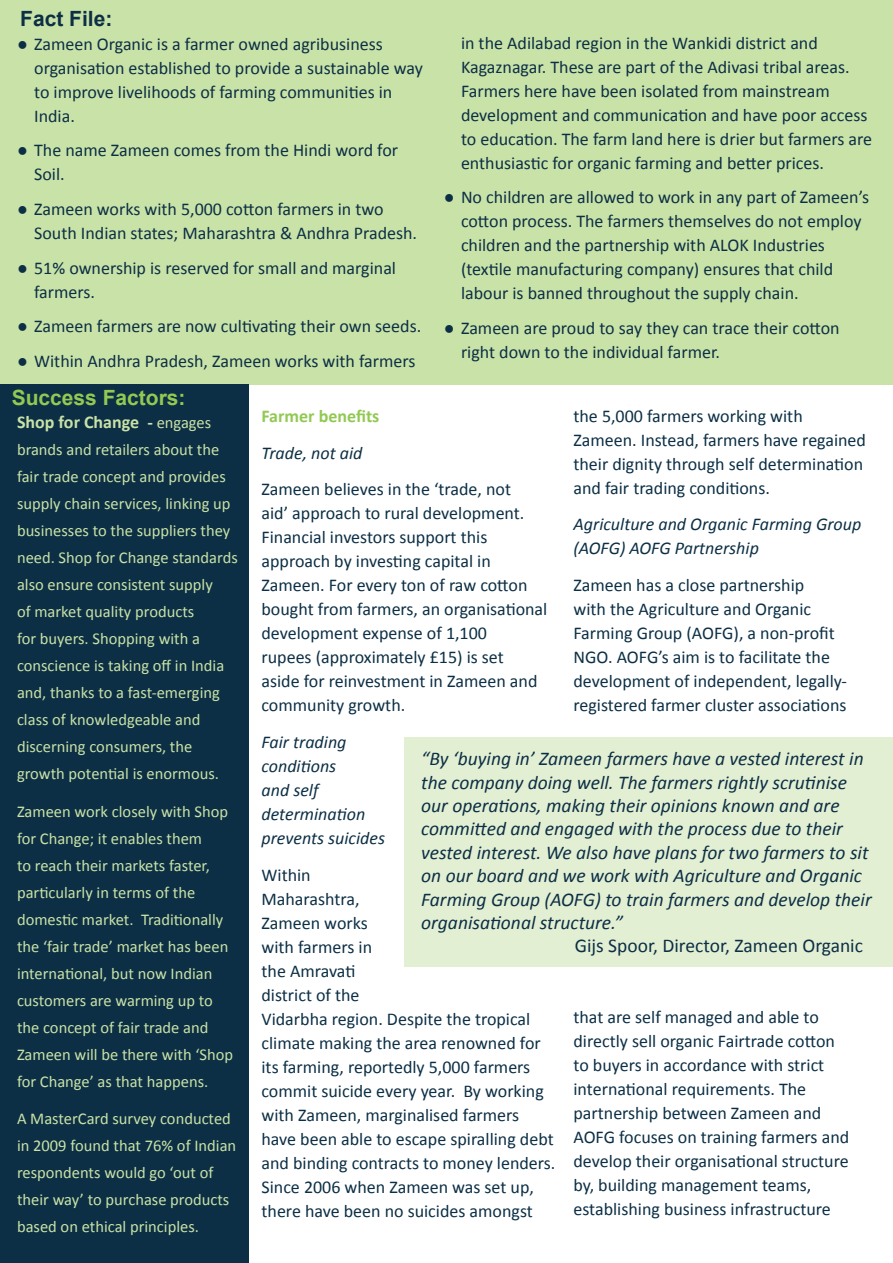
<style>
.page{position:relative;width:893px;height:1263px;background:#fff}
.page>*{position:absolute;margin:0;border:0;box-sizing:border-box;transform-origin:0 0}
.t1{font:700 21px "Arial";color:#92c953}
.t2{font:700 21px "Arial";color:#0c2f45}
.t3{font:italic 19.5px/23.4px "Calibri";color:#0c2f45}
.t4{font:19.5px "Calibri";color:#0c2f45}
.t5{font:18px/24px "Calibri";color:#0c2f45}
.t6{font:italic 18px/24px "Calibri";color:#0c2f45}
.t7{font:700 18px "Calibri";color:#c9e2a7}
.t8{font:700 18px "Calibri";color:#92c953}
.t9{font:16.5px/27px "Calibri";color:#c9e2a7}
.s1{font-family:"Century Schoolbook"}
.s2{font-weight:400;font-size:16.5px}
</style>
<div class="page">
<div style="left:0;top:0;width:892px;height:384px;background:#c9e2a7"></div>
<div style="left:0;top:384px;width:249px;height:879px;background:#0c2f45"></div>
<div style="left:404px;top:737px;width:489px;height:229px;background:#e3efd3"></div>
<p class="t2" style="left:20px;top:4px;width:94px">Fact File:</p>
<p class="t5" style="left:34px;top:32px;width:390px;text-indent:-17px"><span class="s1">●</span> Zameen Organic is a farmer owned agribusiness organisation established to provide a sustainable way to improve livelihoods of farming communities in India.</p>
<p class="t5" style="left:34px;top:138px;width:365px;text-indent:-17px"><span class="s1">●</span> The name Zameen comes from the Hindi word for<br>Soil.</p>
<p class="t5" style="left:34px;top:197px;width:384px;text-indent:-17px"><span class="s1">●</span> Zameen works with 5,000 cotton farmers in two<br>South Indian states; Maharashtra &amp; Andhra Pradesh.</p>
<p class="t5" style="left:34px;top:256px;width:363px;text-indent:-17px"><span class="s1">●</span> 51% ownership is reserved for small and marginal farmers.</p>
<p class="t5" style="left:17px;top:314px;width:406px"><span class="s1">●</span> Zameen farmers are now cultivating their own seeds.</p>
<p class="t5" style="left:17px;top:349px;width:400px"><span class="s1">●</span> Within Andhra Pradesh, Zameen works with farmers</p>
<p class="t5" style="left:461px;top:31px;width:413px">in the Adilabad region in the Wankidi district and Kagaznagar. These are part of the Adivasi tribal areas.<br>Farmers here have been isolated from mainstream development and communication and have poor access to education. The farm land here is drier but farmers are enthusiastic for organic farming and better prices.</p>
<p class="t5" style="left:461px;top:185px;width:410px;text-indent:-17px"><span class="s1">●</span> No children are allowed to work in any part of Zameen’s cotton process. The farmers themselves do not employ children and the partnership with ALOK Industries (textile manufacturing company) ensures that child labour is banned throughout the supply chain.</p>
<p class="t5" style="left:461px;top:316px;width:380px;text-indent:-17px"><span class="s1">●</span> Zameen are proud to say they can trace their cotton right down to the individual farmer.</p>
<p class="t1" style="left:12px;top:384px;width:175px">Success Factors:</p>
<p class="t7" style="left:17px;top:411px;width:196px">Shop for Change - <span class="s2">engages</span></p>
<p class="t9" style="left:17px;top:436px;width:222px">brands and retailers about the fair trade concept and provides supply chain services, linking up businesses to the suppliers they need. Shop for Change standards also ensure consistent supply<br>of market quality products<br>for buyers. Shopping with a conscience is taking off in India and, thanks to a fast-emerging class of knowledgeable and discerning consumers, the growth potential is enormous.</p>
<p class="t9" style="left:17px;top:798px;width:218px">Zameen work closely with Shop for Change; it enables them<br>to reach their markets faster, particularly in terms of the domestic market. Traditionally the ‘fair trade’ market has been international, but now Indian customers are warming up to the concept of fair trade and<br>Zameen will be there with ‘Shop for Change’ as that happens.</p>
<p class="t9" style="left:17px;top:1105px;width:221px">A MasterCard survey conducted in 2009 found that 76% of Indian respondents would go ‘out of their way’ to purchase products based on ethical principles.</p>
<p class="t5" style="left:573px;top:404px;width:294px">the 5,000 farmers working with Zameen. Instead, farmers have regained their dignity through self determination and fair trading conditions.</p>
<p class="t6" style="left:573px;top:512px;width:289px">Agriculture and Organic Farming Group (AOFG) AOFG Partnership</p>
<p class="t5" style="left:573px;top:573px;width:275px">Zameen has a close partnership<br>with the Agriculture and Organic Farming Group (AOFG), a non-profit NGO. AOFG’s aim is to facilitate the development of independent, legally&shy;registered farmer cluster associations</p>
<p class="t8" style="left:262px;top:404px;width:119px">Farmer benefits</p>
<p class="t6" style="left:262px;top:440px;width:102px">Trade, not aid</p>
<p class="t5" style="left:262px;top:477px;width:287px">Zameen believes in the ‘trade, not<br>aid’ approach to rural development.<br>Financial investors support this approach by investing capital in Zameen. For every ton of raw cotton bought from farmers, an organisational development expense of 1,100<br>rupees (approximately £15) is set<br>aside for reinvestment in Zameen and community growth.</p>
<p class="t6" style="left:262px;top:729px;width:125px">Fair trading conditions<br>and self determination prevents suicides</p>
<p class="t5" style="left:262px;top:863px;width:295px">Within<br>Maharashtra,<br>Zameen works<br>with farmers in<br>the Amravati<br>district of the<br>Vidarbha region. Despite the tropical climate making the area renowned for its farming, reportedly 5,000 farmers commit suicide every year. By working with Zameen, marginalised farmers have been able to escape spiralling debt and binding contracts to money lenders.<br>Since 2006 when Zameen was set up, there have been no suicides amongst</p>
<p class="t3" style="left:421px;top:746px;width:452px">“By ‘buying in’ Zameen farmers have a vested interest in the company doing well. The farmers rightly scrutinise our operations, making their opinions known and are committed and engaged with the process due to their vested interest. We also have plans for two farmers to sit on our board and we work with Agriculture and Organic Farming Group (AOFG) to train farmers and develop their organisational structure.”</p>
<p class="t4" style="left:575px;top:934px;width:290px">Gijs Spoor, Director, Zameen Organic</p>
<p class="t5" style="left:573px;top:1005px;width:277px">that are self managed and able to directly sell organic Fairtrade cotton to buyers in accordance with strict international requirements. The partnership between Zameen and AOFG focuses on training farmers and develop their organisational structure by, building management teams, establishing business infrastructure</p>
</div>
